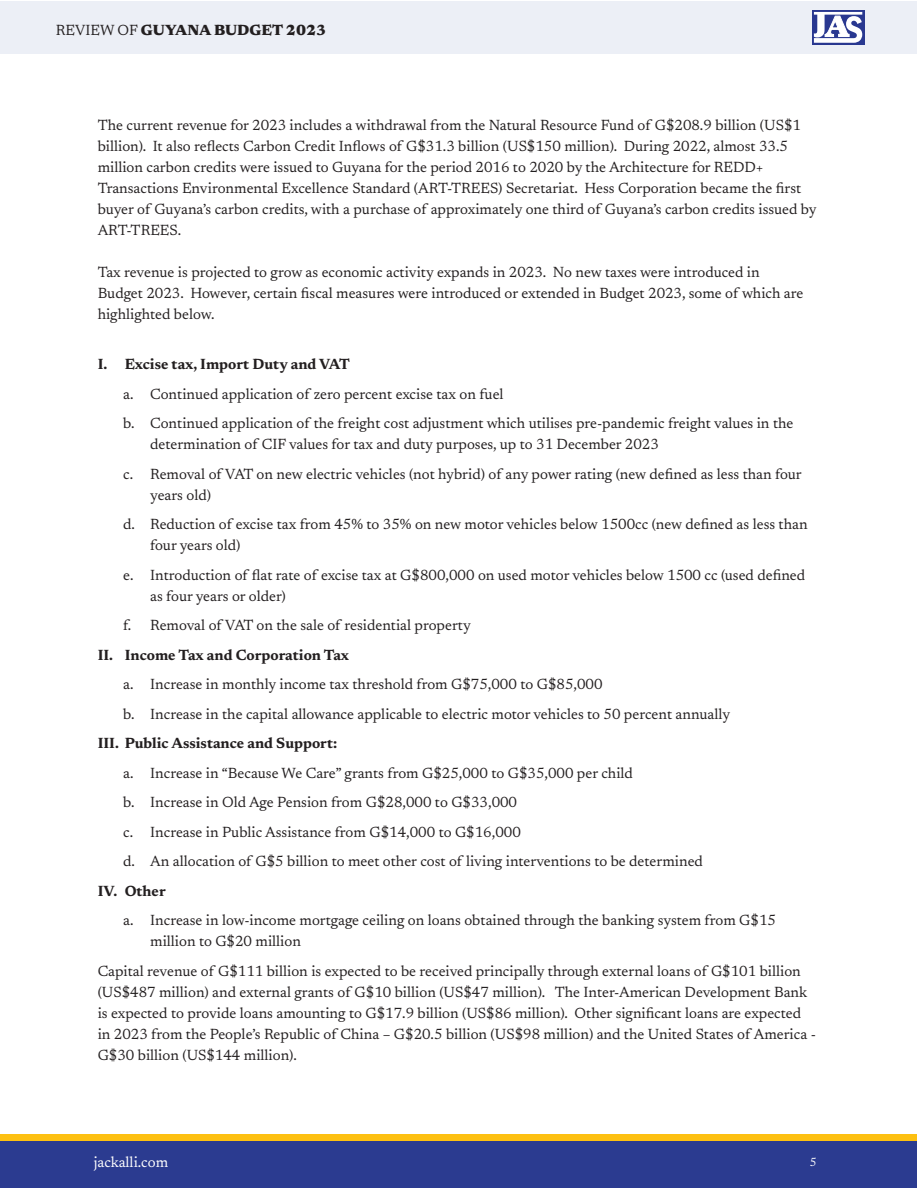
<style>
.page{position:relative;width:918px;height:1188px;background:#fff}
.page>*{position:absolute;margin:0;border:0;box-sizing:border-box;transform-origin:0 0}
.body{font:15px/21px "Newsreader 16 pt";color:#231f20}
.t1{font:700 15px "Newsreader 16 pt";color:#231f20}
.t2{font:800 15px "Newsreader 16 pt";color:#231f20}
.t3{font:15px "Newsreader 16 pt";color:#fff}
.t4{font:12px "Newsreader 16 pt";color:#fff}
.s1{font-weight:400}
</style>
<div class="page">
<div style="left:1px;top:1141px;width:916px;height:46px;background:#2b3b90"></div>
<div style="left:1px;top:2px;width:916px;height:52px;background:#eceff6"></div>
<div style="left:812px;top:10px;width:52px;height:34px;background:#344296"></div>
<svg style="left:814px;top:12px;width:48px;height:31px"></svg>
<div style="left:1px;top:1134px;width:916px;height:7px;background:#fdc011"></div>
<p class="t2" style="left:56px;top:20px;width:272px"><span class="s1">REVIEW OF</span> GUYANA BUDGET 2023</p>
<p class="body" style="left:98px;top:114px;width:721px">The current revenue for 2023 includes a withdrawal from the Natural Resource Fund of G$208.9 billion (US$1 billion). It also reflects Carbon Credit Inflows of G$31.3 billion (US$150 million). During 2022, almost 33.5 million carbon credits were issued to Guyana for the period 2016 to 2020 by the Architecture for REDD+ Transactions Environmental Excellence Standard (ART-TREES) Secretariat. Hess Corporation became the first buyer of Guyana’s carbon credits, with a purchase of approximately one third of Guyana’s carbon credits issued by ART-TREES.</p>
<p class="body" style="left:98px;top:261px;width:707px">Tax revenue is projected to grow as economic activity expands in 2023. No new taxes were introduced in<br>Budget 2023. However, certain fiscal measures were introduced or extended in Budget 2023, some of which are highlighted below.</p>
<p class="t1" style="left:98px;top:354px;width:254px">I. Excise tax, Import Duty and VAT</p>
<p class="body" style="left:123px;top:383px;width:382px">a. Continued application of zero percent excise tax on fuel</p>
<p class="body" style="left:150px;top:412px;width:645px;text-indent:-27px">b. Continued application of the freight cost adjustment which utilises pre-pandemic freight values in the determination of CIF values for tax and duty purposes, up to 31 December 2023</p>
<p class="body" style="left:150px;top:463px;width:653px;text-indent:-27px">c. Removal of VAT on new electric vehicles (not hybrid) of any power rating (new defined as less than four years old)</p>
<p class="body" style="left:150px;top:513px;width:659px;text-indent:-27px">d. Reduction of excise tax from 45% to 35% on new motor vehicles below 1500cc (new defined as less than four years old)</p>
<p class="body" style="left:150px;top:564px;width:657px;text-indent:-27px">e. Introduction of flat rate of excise tax at G$800,000 on used motor vehicles below 1500 cc (used defined as four years or older)</p>
<p class="body" style="left:123px;top:614px;width:349px">f. Removal of VAT on the sale of residential property</p>
<p class="t1" style="left:98px;top:644px;width:253px">II. Income Tax and Corporation Tax</p>
<p class="body" style="left:123px;top:673px;width:481px">a. Increase in monthly income tax threshold from G$75,000 to G$85,000</p>
<p class="body" style="left:123px;top:703px;width:609px">b. Increase in the capital allowance applicable to electric motor vehicles to 50 percent annually</p>
<p class="t1" style="left:98px;top:733px;width:241px">III. Public Assistance and Support:</p>
<p class="body" style="left:123px;top:762px;width:511px">a. Increase in “Because We Care” grants from G$25,000 to G$35,000 per child</p>
<p class="body" style="left:123px;top:791px;width:395px">b. Increase in Old Age Pension from G$28,000 to G$33,000</p>
<p class="body" style="left:123px;top:821px;width:399px">c. Increase in Public Assistance from G$14,000 to G$16,000</p>
<p class="body" style="left:123px;top:850px;width:581px">d. An allocation of G$5 billion to meet other cost of living interventions to be determined</p>
<p class="t1" style="left:98px;top:880px;width:70px">IV. Other</p>
<p class="body" style="left:150px;top:909px;width:627px;text-indent:-27px">a. Increase in low-income mortgage ceiling on loans obtained through the banking system from G$15 million to G$20 million</p>
<p class="body" style="left:98px;top:960px;width:720px">Capital revenue of G$111 billion is expected to be received principally through external loans of G$101 billion (US$487 million) and external grants of G$10 billion (US$47 million). The Inter-American Development Bank is expected to provide loans amounting to G$17.9 billion (US$86 million). Other significant loans are expected in 2023 from the People’s Republic of China – G$20.5 billion (US$98 million) and the United States of America - G$30 billion (US$144 million).</p>
<p class="t3" style="left:94px;top:1151px;width:76px">jackalli.com</p>
<p class="t4" style="left:810px;top:1154px;width:8px">5</p>
</div>
